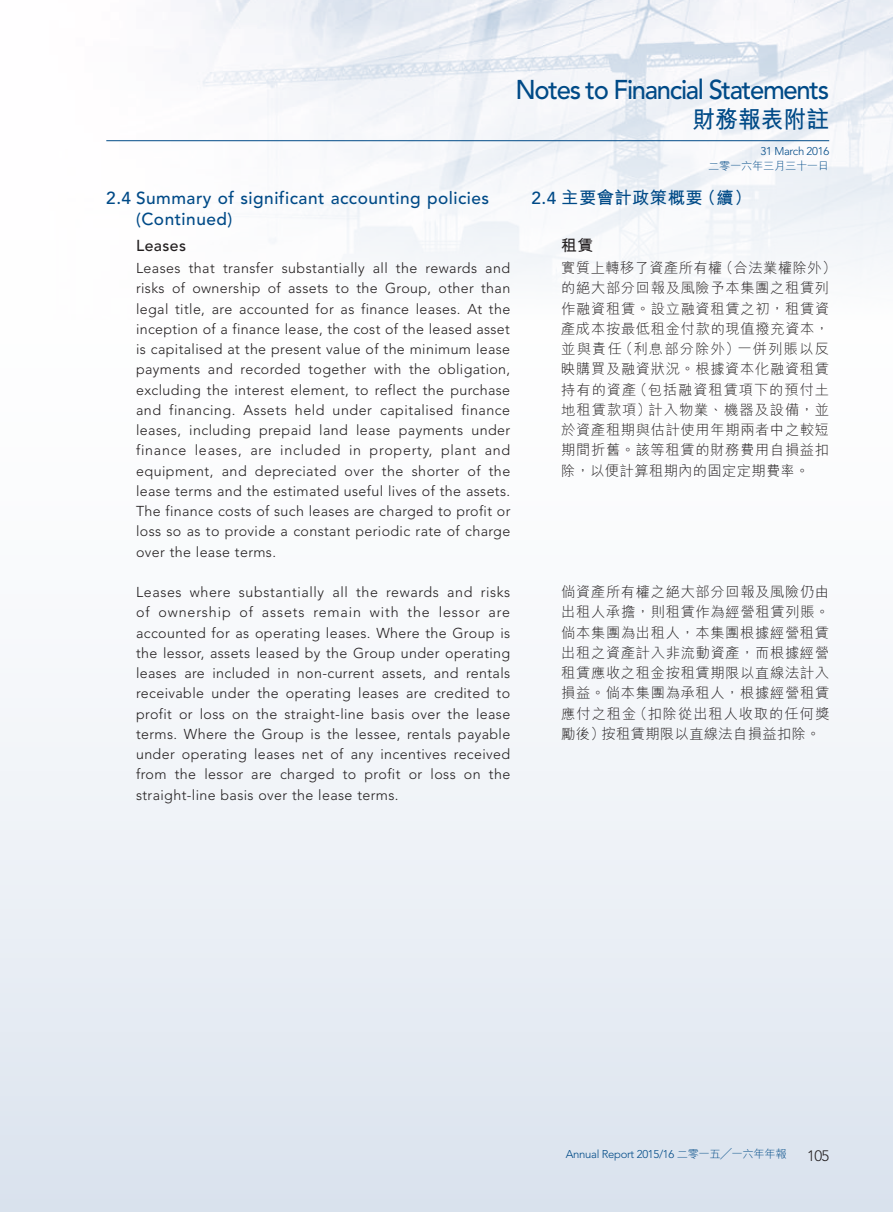
<style>
.page{position:relative;width:893px;height:1212px;background:#fff}
.page>*{position:absolute;margin:0;border:0;box-sizing:border-box;transform-origin:0 0}
.t1{font:500 27px "Avenir LT Std";letter-spacing:-.05em;color:#004a87;scale:.95 1}
.t2{font:700 24px "M Hei HK";color:#004a87;scale:.95 1}
.t3{font:500 17.25px/21px "Avenir LT Std";letter-spacing:.03em;color:#004a87}
.t4{font:700 17.25px "M Hei HK";letter-spacing:.03em;color:#004a87}
.t5{font:500 15.75px "Avenir LT Std";letter-spacing:.03em;color:#231f20}
.t6{font:700 15.75px "M Hei HK";color:#231f20}
.t7{font:300 15px "Avenir LT Std";color:#231f20}
.t8{font:300 14.25px/20.2px "Avenir LT Std";letter-spacing:.025em;color:#231f20;text-align:justify}
.t9{font:300 14.25px/20.2px "M Hei HK";letter-spacing:.05em;color:#231f20}
.t10{font:300 11.25px "Avenir LT Std";letter-spacing:-.025em;color:#004a87}
.t11{font:300 11.25px "M Hei HK";letter-spacing:-.025em;color:#004a87}
.s1{font-family:"Avenir LT Std";font-weight:500}
.s2{font-family:"M Hei HK"}
</style>
<div class="page">
<svg style="left:0;top:698px;width:893px;height:514px;fill:#e9eef4"></svg>
<img style="left:106px;top:0;width:787px;height:276px">
<hr style="left:106px;top:140px;width:723px;height:1px;background:#004a87">
<h1 class="t1" style="left:515px;top:74px;width:332px">Notes to Financial Statements</h1>
<h2 class="t2" style="left:692px;top:102px;width:146px">財務報表附註</h2>
<p class="t10" style="left:761px;top:144px;width:70px">31 March 2016</p>
<p class="t11" style="left:708px;top:158px;width:122px">二零一六年三月三十一日</p>
<p class="t3" style="left:136px;top:188px;width:355px;text-indent:-30px">2.4 Summary of significant accounting policies (Continued)</p>
<p class="t5" style="left:136px;top:236px;width:52px">Leases</p>
<p class="t8" style="left:136px;top:258px;width:376px">Leases that transfer substantially all the rewards and risks of ownership of assets to the Group, other than legal title, are accounted for as finance leases. At the inception of a finance lease, the cost of the leased asset is capitalised at the present value of the minimum lease payments and recorded together with the obligation, excluding the interest element, to reflect the purchase and financing. Assets held under capitalised finance leases, including prepaid land lease payments under finance leases, are included in property, plant and equipment, and depreciated over the shorter of the lease terms and the estimated useful lives of the assets.<br>The finance costs of such leases are charged to profit or loss so as to provide a constant periodic rate of charge over the lease terms.</p>
<p class="t8" style="left:136px;top:582px;width:376px">Leases where substantially all the rewards and risks of ownership of assets remain with the lessor are accounted for as operating leases. Where the Group is the lessor, assets leased by the Group under operating leases are included in non-current assets, and rentals receivable under the operating leases are credited to profit or loss on the straight-line basis over the lease terms. Where the Group is the lessee, rentals payable under operating leases net of any incentives received from the lessor are charged to profit or loss on the straight-line basis over the lease terms.</p>
<p class="t4" style="left:531px;top:186px;width:222px"><span class="s1">2.4</span> 主要會計政策概要（續）</p>
<p class="t6" style="left:561px;top:233px;width:33px">租賃</p>
<p class="t9" style="left:561px;top:257px;width:276px">實質上轉移了資產所有權（合法業權除外）的絕大部分回報及風險予本集團之租賃列作融資租賃。設立融資租賃之初，租賃資產成本按最低租金付款的現值撥充資本，並與責任（利息部分除外）一併列賬以反映購買及融資狀況。根據資本化融資租賃持有的資產（包括融資租賃項下的預付土地租賃款項）計入物業、機器及設備，並於資產租期與估計使用年期兩者中之較短期間折舊。該等租賃的財務費用自損益扣除，以便計算租期內的固定定期費率。</p>
<p class="t9" style="left:561px;top:581px;width:269px;text-align:justify">倘資產所有權之絕大部分回報及風險仍由出租人承擔，則租賃作為經營租賃列賬。倘本集團為出租人，本集團根據經營租賃出租之資產計入非流動資產，而根據經營租賃應收之租金按租賃期限以直線法計入損益。倘本集團為承租人，根據經營租賃應付之租金（扣除從出租人收取的任何獎勵後）按租賃期限以直線法自損益扣除。</p>
<p class="t10" style="left:566px;top:1148px;width:222px">Annual Report 2015/16 <span class="s2">二零一五╱一六年年報</span></p>
<p class="t7" style="left:807px;top:1147px;width:23px">105</p>
</div>
